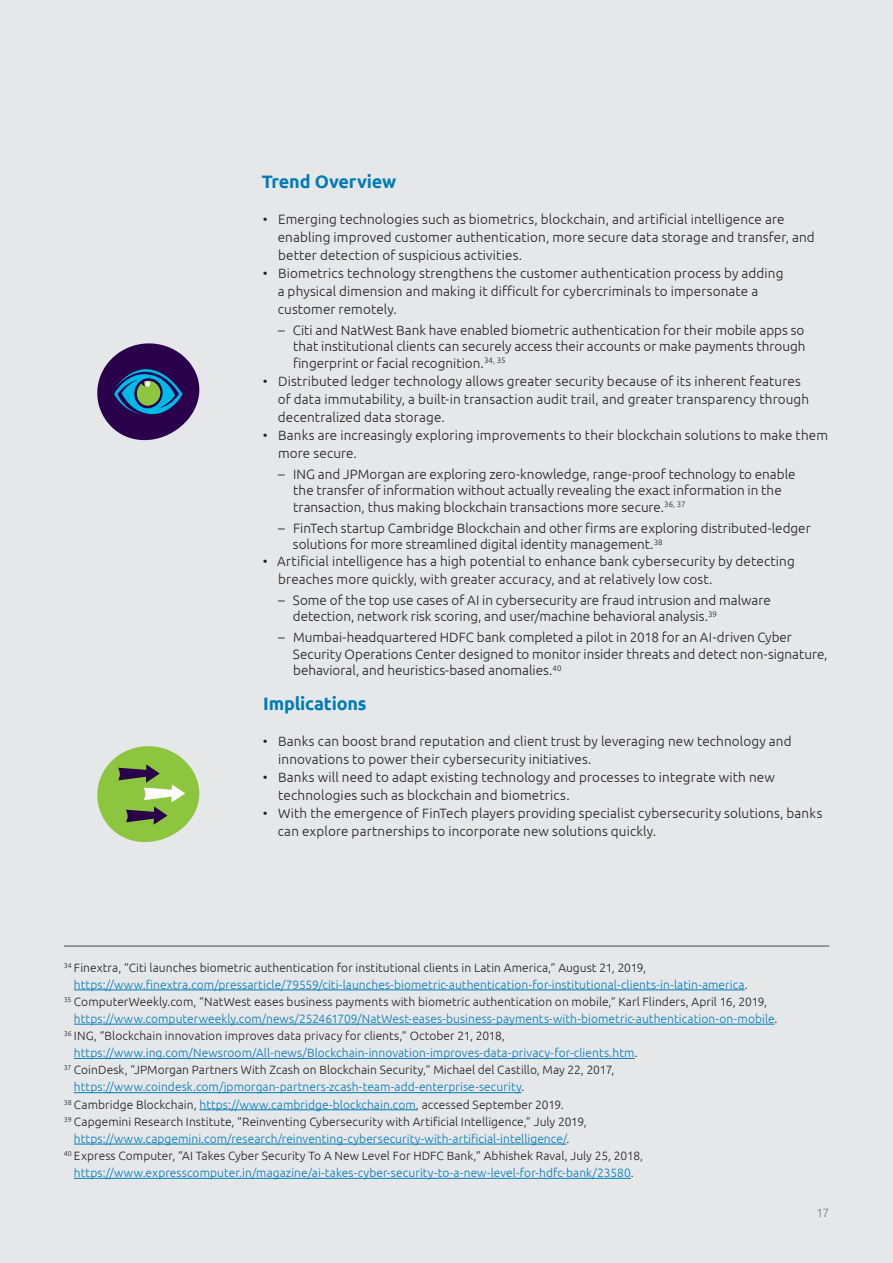
<style>
.page{position:relative;width:893px;height:1263px;background:#e6e7e9}
.page>*{position:absolute;margin:0;border:0;box-sizing:border-box;transform-origin:0 0}
.t1{font:700 18px "Ubuntu";letter-spacing:-.01em;color:#007cb6}
.t2{font:300 13.5px/18px "Ubuntu";letter-spacing:.01em;color:#231f20}
.t3{font:300 12px "Ubuntu";letter-spacing:.005em;color:#231f20}
.t4{font:300 12px "Ubuntu";letter-spacing:.005em;color:#007cb6}
.t5{font:300 12px "Ubuntu";color:#76787b}
.s1{color:#231f20}
.s2{color:#007cb6}
</style>
<div class="page">
<hr style="left:74px;top:989px;width:671px;height:1px;background:#007cb6">
<hr style="left:74px;top:1024px;width:700px;height:1px;background:#007cb6">
<hr style="left:74px;top:1058px;width:561px;height:1px;background:#007cb6">
<hr style="left:74px;top:1092px;width:447px;height:1px;background:#007cb6">
<hr style="left:199px;top:1109px;width:217px;height:1px;background:#007cb6">
<hr style="left:74px;top:1144px;width:492px;height:1px;background:#007cb6">
<hr style="left:74px;top:1178px;width:557px;height:1px;background:#007cb6">
<hr style="left:64px;top:946px;width:765px;height:1px;background:#4b4c4d">
<svg style="left:97px;top:746px;width:103px;height:97px"></svg>
<svg style="left:97px;top:343px;width:103px;height:98px"></svg>
<h1 class="t1" style="left:262px;top:171px;width:136px">Trend Overview</h1>
<p class="t2" style="left:278px;top:210px;width:538px;text-indent:-15px">• Emerging technologies such as biometrics, blockchain, and artificial intelligence are enabling improved customer authentication, more secure data storage and transfer, and better detection of suspicious activities.</p>
<p class="t2" style="left:278px;top:264px;width:507px;text-indent:-15px">• Biometrics technology strengthens the customer authentication process by adding a physical dimension and making it difficult for cybercriminals to impersonate a customer remotely.</p>
<p class="t2" style="left:293px;top:321px;width:514px;line-height:16.5px;text-align:justify;text-indent:-15px">– Citi and NatWest Bank have enabled biometric authentication for their mobile apps so that institutional clients can securely access their accounts or make payments through fingerprint or facial recognition.<sup>34,</sup> <sup>35</sup></p>
<p class="t2" style="left:278px;top:372px;width:533px;text-indent:-15px">• Distributed ledger technology allows greater security because of its inherent features of data immutability, a built-in transaction audit trail, and greater transparency through decentralized data storage.</p>
<p class="t2" style="left:278px;top:426px;width:552px;text-indent:-15px">• Banks are increasingly exploring improvements to their blockchain solutions to make them more secure.</p>
<p class="t2" style="left:293px;top:465px;width:504px;line-height:16.5px;text-indent:-15px">– ING and JPMorgan are exploring zero-knowledge, range-proof technology to enable the transfer of information without actually revealing the exact information in the transaction, thus making blockchain transactions more secure.<sup>36,</sup> <sup>37</sup></p>
<p class="t2" style="left:293px;top:519px;width:519px;line-height:16.5px;text-indent:-15px">– FinTech startup Cambridge Blockchain and other firms are exploring distributed-ledger solutions for more streamlined digital identity management.<sup>38</sup></p>
<p class="t2" style="left:278px;top:552px;width:518px;text-indent:-16px">• Artificial intelligence has a high potential to enhance bank cybersecurity by detecting breaches more quickly, with greater accuracy, and at relatively low cost.</p>
<p class="t2" style="left:293px;top:591px;width:479px;line-height:16.5px;text-indent:-15px">– Some of the top use cases of AI in cybersecurity are fraud intrusion and malware detection, network risk scoring, and user/machine behavioral analysis.<sup>39</sup></p>
<p class="t2" style="left:293px;top:629px;width:536px;line-height:16.5px;text-indent:-15px">– Mumbai-headquartered HDFC bank completed a pilot in 2018 for an AI-driven Cyber<br>Security Operations Center designed to monitor insider threats and detect non-signature, behavioral, and heuristics-based anomalies.<sup>40</sup></p>
<h1 class="t1" style="left:263px;top:693px;width:105px">Implications</h1>
<p class="t2" style="left:278px;top:732px;width:515px;text-indent:-16px">• Banks can boost brand reputation and client trust by leveraging new technology and innovations to power their cybersecurity initiatives.</p>
<p class="t2" style="left:278px;top:768px;width:498px;text-indent:-16px">• Banks will need to adapt existing technology and processes to integrate with new technologies such as blockchain and biometrics.</p>
<p class="t2" style="left:278px;top:804px;width:546px;text-indent:-15px">• With the emergence of FinTech players providing specialist cybersecurity solutions, banks can explore partnerships to incorporate new solutions quickly.</p>
<p class="t3" style="left:64px;top:960px;width:584px"><sup>34</sup> Finextra, “Citi launches biometric authentication for institutional clients in Latin America,” August 21, 2019,</p>
<p class="t4" style="left:74px;top:977px;width:675px">https://www.finextra.com/pressarticle/79559/citi-launches-biometric-authentication-for-institutional-clients-in-latin-america<span class="s1">.</span></p>
<p class="t3" style="left:64px;top:994px;width:705px"><sup>35</sup> ComputerWeekly.com, “NatWest eases business payments with biometric authentication on mobile,” Karl Flinders, April 16, 2019,</p>
<p class="t4" style="left:74px;top:1011px;width:705px">https://www.computerweekly.com/news/252461709/NatWest-eases-business-payments-with-biometric-authentication-on-mobile<span class="s1">.</span></p>
<p class="t3" style="left:64px;top:1028px;width:443px"><sup>36</sup> ING, “Blockchain innovation improves data privacy for clients,” October 21, 2018,</p>
<p class="t4" style="left:74px;top:1046px;width:565px">https://www.ing.com/Newsroom/All-news/Blockchain-innovation-improves-data-privacy-for-clients.htm<span class="s1">.</span></p>
<p class="t3" style="left:64px;top:1063px;width:552px"><sup>37</sup> CoinDesk, “JPMorgan Partners With Zcash on Blockchain Security,” Michael del Castillo, May 22, 2017,</p>
<p class="t4" style="left:74px;top:1080px;width:452px">https://www.coindesk.com/jpmorgan-partners-zcash-team-add-enterprise-security<span class="s1">.</span></p>
<p class="t3" style="left:64px;top:1097px;width:502px"><sup>38</sup> Cambridge Blockchain, <span class="s2">https://www.cambridge-blockchain.com</span>, accessed September 2019.</p>
<p class="t3" style="left:64px;top:1114px;width:524px"><sup>39</sup> Capgemini Research Institute, “Reinventing Cybersecurity with Artificial Intelligence,” July 2019,</p>
<p class="t4" style="left:74px;top:1131px;width:497px">https://www.capgemini.com/research/reinventing-cybersecurity-with-artificial-intelligence/<span class="s1">.</span></p>
<p class="t3" style="left:64px;top:1148px;width:581px"><sup>40</sup> Express Computer, “AI Takes Cyber Security To A New Level For HDFC Bank,” Abhishek Raval, July 25, 2018,</p>
<p class="t4" style="left:74px;top:1165px;width:561px">https://www.expresscomputer.in/magazine/ai-takes-cyber-security-to-a-new-level-for-hdfc-bank/23580<span class="s1">.</span></p>
<p class="t5" style="left:816px;top:1205px;width:14px">17</p>
</div>
